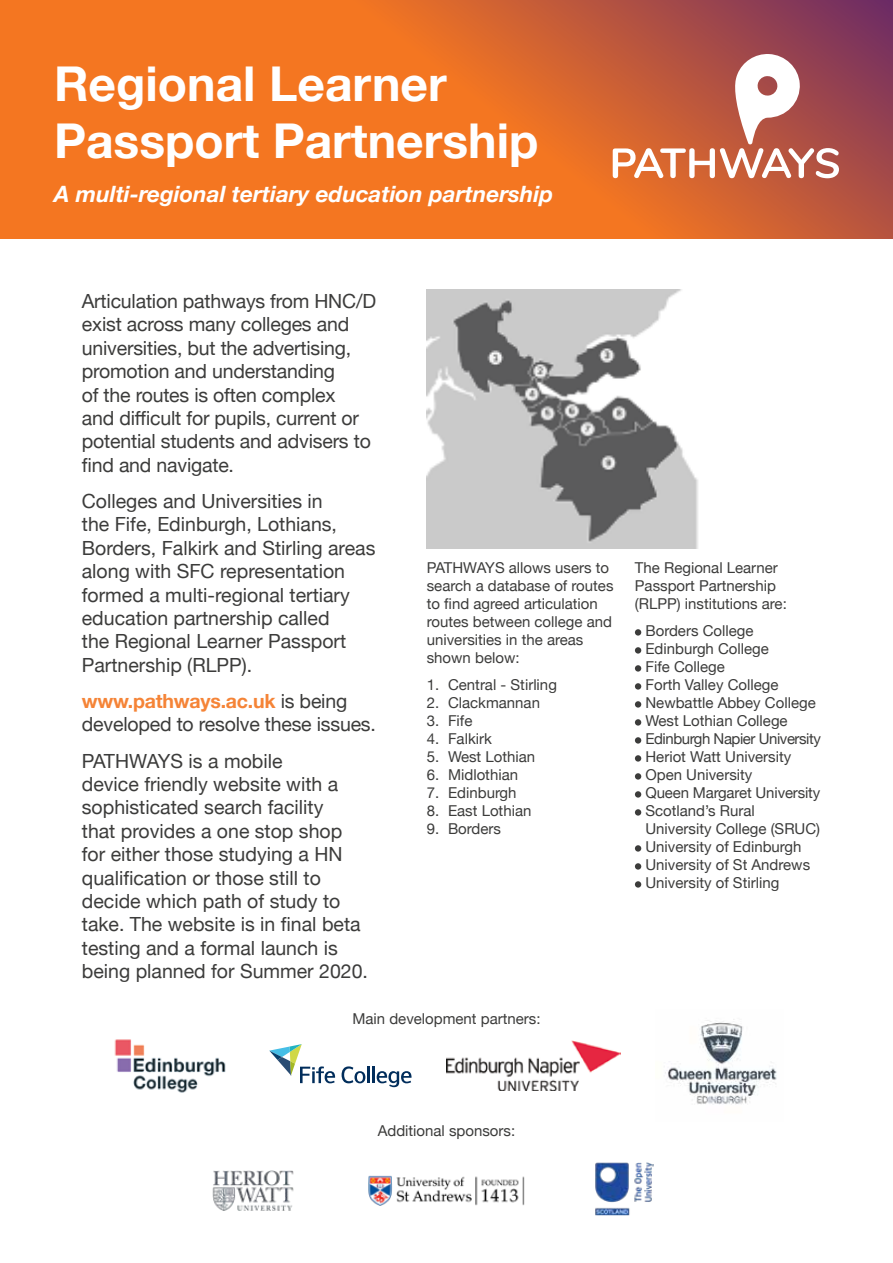
<style>
.page{position:relative;width:893px;height:1263px;background:#fff}
.page>*{position:absolute;margin:0;border:0;box-sizing:border-box;transform-origin:0 0}
.t1{font:700 48px/57.6px "Helvetica Neue";color:#fff}
.t2{font:italic 700 22.5px "Helvetica Neue";color:#fff}
.t3{font:19.5px/23.4px "Helvetica Neue";color:#3c3c3b}
.t4{font:15px/18px "Helvetica Neue";color:#3c3c3b}
.s1{font-weight:700;color:#f58437}
</style>
<div class="page">
<svg style="left:0;top:0;width:893px;height:238px;background:#e26c29"></svg>
<svg style="left:613px;top:53px;width:226px;height:125px"></svg>
<img style="left:427px;top:289px;width:271px;height:259px">
<div style="left:635px;top:629px;width:6px;height:7px;background:#3c3c3b;border-radius:50%"></div>
<div style="left:635px;top:647px;width:6px;height:7px;background:#3c3c3b;border-radius:50%"></div>
<div style="left:635px;top:665px;width:6px;height:7px;background:#3c3c3b;border-radius:50%"></div>
<div style="left:635px;top:683px;width:6px;height:7px;background:#3c3c3b;border-radius:50%"></div>
<div style="left:635px;top:701px;width:6px;height:7px;background:#3c3c3b;border-radius:50%"></div>
<div style="left:635px;top:719px;width:6px;height:7px;background:#3c3c3b;border-radius:50%"></div>
<div style="left:635px;top:737px;width:6px;height:7px;background:#3c3c3b;border-radius:50%"></div>
<div style="left:635px;top:755px;width:6px;height:7px;background:#3c3c3b;border-radius:50%"></div>
<div style="left:635px;top:773px;width:6px;height:7px;background:#3c3c3b;border-radius:50%"></div>
<div style="left:635px;top:791px;width:6px;height:7px;background:#3c3c3b;border-radius:50%"></div>
<div style="left:635px;top:809px;width:6px;height:7px;background:#3c3c3b;border-radius:50%"></div>
<div style="left:635px;top:845px;width:6px;height:7px;background:#3c3c3b;border-radius:50%"></div>
<div style="left:635px;top:863px;width:6px;height:7px;background:#3c3c3b;border-radius:50%"></div>
<div style="left:635px;top:881px;width:6px;height:7px;background:#3c3c3b;border-radius:50%"></div>
<img style="left:114px;top:1039px;width:112px;height:54px">
<img style="left:447px;top:1041px;width:174px;height:49px">
<img style="left:665px;top:1019px;width:112px;height:86px">
<svg style="left:269px;top:1044px;width:66px;height:39px"></svg>
<svg style="left:342px;top:1066px;width:23px;height:17px"></svg>
<hr style="left:367px;top:1067px;width:3px;height:16px;background:#012d5b">
<hr style="left:372px;top:1067px;width:3px;height:16px;background:#012d5b">
<svg style="left:377px;top:1071px;width:34px;height:16px"></svg>
<img style="left:368px;top:1175px;width:157px;height:31px">
<img style="left:212px;top:1170px;width:82px;height:41px">
<img style="left:595px;top:1162px;width:58px;height:54px">
<h1 class="t1" style="left:54px;top:56px;width:486px">Regional Learner<br>Passport Partnership</h1>
<p class="t2" style="left:54px;top:177px;width:501px">A multi-regional tertiary education partnership</p>
<p class="t3" style="left:82px;top:290px;width:296px">Articulation pathways from HNC/D exist across many colleges and universities, but the advertising, promotion and understanding<br>of the routes is often complex<br>and difficult for pupils, current or potential students and advisers to find and navigate.</p>
<p class="t3" style="left:82px;top:490px;width:295px">Colleges and Universities in<br>the Fife, Edinburgh, Lothians,<br>Borders, Falkirk and Stirling areas along with SFC representation formed a multi-regional tertiary education partnership called<br>the Regional Learner Passport<br>Partnership (RLPP).</p>
<p class="t3" style="left:82px;top:690px;width:296px"><span class="s1">www.pathways.ac.uk</span> is being developed to resolve these issues.</p>
<p class="t3" style="left:82px;top:750px;width:288px">PATHWAYS is a mobile<br>device friendly website with a sophisticated search facility<br>that provides a one stop shop for either those studying a HN qualification or those still to decide which path of study to take. The website is in final beta testing and a formal launch is being planned for Summer 2020.</p>
<p class="t4" style="left:427px;top:560px;width:188px">PATHWAYS allows users to search a database of routes to find agreed articulation routes between college and universities in the areas shown below:</p>
<p class="t4" style="left:427px;top:676px;width:132px">1. Central - Stirling</p>
<p class="t4" style="left:427px;top:694px;width:115px">2. Clackmannan</p>
<p class="t4" style="left:427px;top:712px;width:47px">3. Fife</p>
<p class="t4" style="left:427px;top:730px;width:67px">4. Falkirk</p>
<p class="t4" style="left:427px;top:748px;width:110px">5. West Lothian</p>
<p class="t4" style="left:427px;top:766px;width:93px">6. Midlothian</p>
<p class="t4" style="left:427px;top:784px;width:91px">7. Edinburgh</p>
<p class="t4" style="left:427px;top:802px;width:106px">8. East Lothian</p>
<p class="t4" style="left:427px;top:820px;width:76px">9. Borders</p>
<p class="t4" style="left:352px;top:1011px;width:190px">Main development partners:</p>
<p class="t4" style="left:635px;top:560px;width:153px">The Regional Learner<br>Passport Partnership (RLPP) institutions are:</p>
<p class="t4" style="left:645px;top:622px;width:177px">Borders College<br>Edinburgh College<br>Fife College<br>Forth Valley College<br>Newbattle Abbey College<br>West Lothian College<br>Edinburgh Napier University<br>Heriot Watt University<br>Open University<br>Queen Margaret University<br>Scotland’s Rural<br>University College (SRUC)<br>University of Edinburgh<br>University of St Andrews<br>University of Stirling</p>
<p class="t4" style="left:378px;top:1122px;width:139px">Additional sponsors:</p>
</div>
